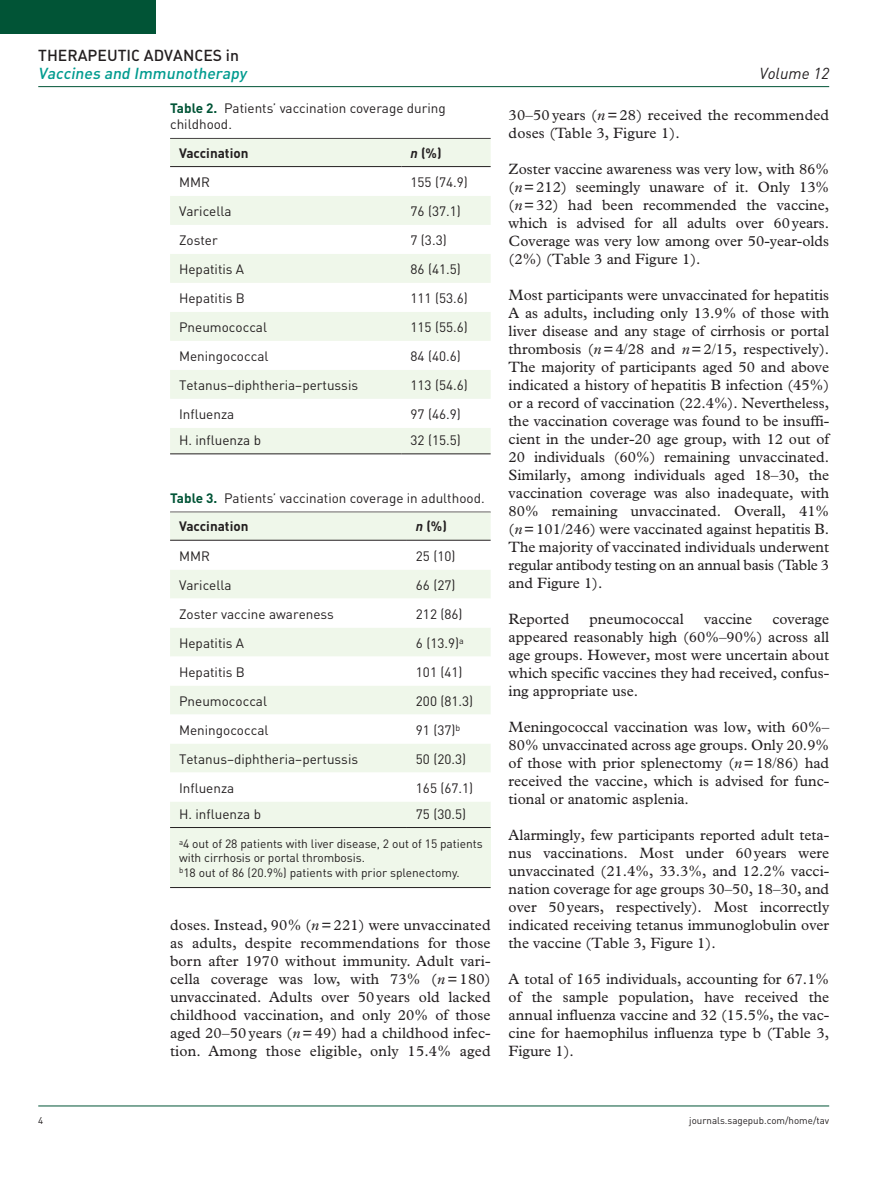
<style>
.page{position:relative;width:893px;height:1191px;background:#fff}
.page>*{position:absolute;margin:0;border:0;box-sizing:border-box;transform-origin:0 0}
.t1{font:italic 15.75px "DIN Medium Alternate";color:#009b8f}
.t2{font:15.75px "DIN Medium Alternate";color:#231f20}
.t3{font:italic 15.75px "DIN";color:#231f20}
.t4{font:15px/18px "Plantin Std";color:#231f20;text-align:justify}
.t5{font:13.5px/15.8px "DIN";color:#231f20}
.t6{font:700 13.5px "DIN";color:#231f20}
.t7{font:12px/14.2px "DIN";letter-spacing:-.005em;color:#231f20}
.t8{font:9.75px "DIN";color:#231f20}
.s1{font-weight:700;color:#015436}
.s2{font-style:italic}
.s3{font-weight:700}
</style>
<div class="page">
<hr style="left:38px;top:86px;width:791px;height:1px;background:#015436">
<hr style="left:38px;top:1105px;width:791px;height:1px;background:#015436">
<div style="left:0;top:0;width:155px;height:34px;background:#015436"></div>
<div style="left:170px;top:822px;width:321px;height:65px;background:#eff7ea"></div>
<hr style="left:170px;top:138px;width:321px;height:1px;background:#231f20">
<div style="left:170px;top:139px;width:321px;height:314px;background:#eff7ea"></div>
<svg style="left:170px;top:167px;width:321px;height:261px"></svg>
<hr style="left:170px;top:166px;width:232px;height:1px;background:#231f20">
<hr style="left:402px;top:166px;width:89px;height:1px;background:#231f20">
<hr style="left:170px;top:453px;width:232px;height:1px;background:#231f20">
<hr style="left:402px;top:453px;width:89px;height:1px;background:#231f20">
<hr style="left:170px;top:887px;width:321px;height:1px;background:#231f20">
<div style="left:170px;top:512px;width:321px;height:310px;background:#eff7ea"></div>
<svg style="left:170px;top:541px;width:321px;height:260px"></svg>
<hr style="left:170px;top:540px;width:237px;height:1px;background:#231f20">
<hr style="left:407px;top:540px;width:84px;height:1px;background:#231f20">
<hr style="left:170px;top:827px;width:237px;height:1px;background:#231f20">
<hr style="left:407px;top:827px;width:84px;height:1px;background:#231f20">
<p class="t2" style="left:38px;top:45px;width:202px">THERAPEUTIC ADVANCES IN</p>
<p class="t1" style="left:38px;top:63px;width:210px">Vaccines and Immunotherapy</p>
<p class="t5" style="left:170px;top:100px;width:277px"><span class="s1">Table 2.</span> Patients’ vaccination coverage during childhood.</p>
<p class="t6" style="left:179px;top:144px;width:71px">Vaccination</p>
<p class="t6" style="left:411px;top:144px;width:32px"><span class="s2">n</span> (%)</p>
<p class="t5" style="left:179px;top:174px;width:32px">MMR</p>
<p class="t5" style="left:411px;top:174px;width:59px">155 (74.9)</p>
<p class="t5" style="left:179px;top:203px;width:54px">Varicella</p>
<p class="t5" style="left:411px;top:203px;width:52px">76 (37.1)</p>
<p class="t5" style="left:179px;top:232px;width:40px">Zoster</p>
<p class="t5" style="left:411px;top:232px;width:38px">7 (3.3)</p>
<p class="t5" style="left:179px;top:261px;width:67px">Hepatitis A</p>
<p class="t5" style="left:411px;top:261px;width:52px">86 (41.5)</p>
<p class="t5" style="left:179px;top:290px;width:67px">Hepatitis B</p>
<p class="t5" style="left:411px;top:290px;width:59px">111 (53.6)</p>
<p class="t5" style="left:179px;top:319px;width:89px">Pneumococcal</p>
<p class="t5" style="left:411px;top:319px;width:59px">115 (55.6)</p>
<p class="t5" style="left:179px;top:348px;width:91px">Meningococcal</p>
<p class="t5" style="left:411px;top:348px;width:52px">84 (40.6)</p>
<p class="t5" style="left:179px;top:377px;width:181px">Tetanus–diphtheria–pertussis</p>
<p class="t5" style="left:411px;top:377px;width:59px">113 (54.6)</p>
<p class="t5" style="left:179px;top:406px;width:57px">Influenza</p>
<p class="t5" style="left:411px;top:406px;width:52px">97 (46.9)</p>
<p class="t5" style="left:179px;top:432px;width:83px">H. influenza b</p>
<p class="t5" style="left:411px;top:432px;width:52px">32 (15.5)</p>
<p class="t5" style="left:179px;top:483px;width:307px;line-height:28.5px;text-indent:-9px"><span class="s1">Table 3.</span> Patients’ vaccination coverage in adulthood.<br><span class="s3">Vaccination</span></p>
<p class="t6" style="left:416px;top:517px;width:32px"><span class="s2">n</span> (%)</p>
<p class="t5" style="left:179px;top:547px;width:32px">MMR</p>
<p class="t5" style="left:416px;top:547px;width:41px">25 (10)</p>
<p class="t5" style="left:179px;top:576px;width:54px">Varicella</p>
<p class="t5" style="left:416px;top:576px;width:41px">66 (27)</p>
<p class="t5" style="left:179px;top:605px;width:156px">Zoster vaccine awareness</p>
<p class="t5" style="left:416px;top:605px;width:48px">212 (86)</p>
<p class="t5" style="left:179px;top:634px;width:67px">Hepatitis A</p>
<p class="t5" style="left:416px;top:634px;width:49px">6 (13.9)<sup>a</sup></p>
<p class="t5" style="left:179px;top:663px;width:67px">Hepatitis B</p>
<p class="t5" style="left:416px;top:663px;width:48px">101 (41)</p>
<p class="t5" style="left:179px;top:692px;width:89px">Pneumococcal</p>
<p class="t5" style="left:416px;top:692px;width:59px">200 (81.3)</p>
<p class="t5" style="left:179px;top:721px;width:91px">Meningococcal</p>
<p class="t5" style="left:416px;top:721px;width:46px">91 (37)<sup>b</sup></p>
<p class="t5" style="left:179px;top:750px;width:181px">Tetanus–diphtheria–pertussis</p>
<p class="t5" style="left:416px;top:750px;width:52px">50 (20.3)</p>
<p class="t5" style="left:179px;top:779px;width:57px">Influenza</p>
<p class="t5" style="left:416px;top:779px;width:59px">165 (67.1)</p>
<p class="t5" style="left:179px;top:805px;width:83px">H. influenza b</p>
<p class="t5" style="left:416px;top:805px;width:52px">75 (30.5)</p>
<p class="t7" style="left:179px;top:836px;width:305px"><sup>a</sup>4 out of 28 patients with liver disease, 2 out of 15 patients with cirrhosis or portal thrombosis.<br><sup>b</sup>18 out of 86 (20.9%) patients with prior splenectomy.</p>
<p class="t4" style="left:170px;top:916px;width:322px">doses. Instead, 90% (<span class="s2">n</span>=221) were unvaccinated as adults, despite recommendations for those born after 1970 without immunity. Adult vari&shy;cella coverage was low, with 73% (<span class="s2">n</span>=180) unvaccinated. Adults over 50 years old lacked childhood vaccination, and only 20% of those aged 20–50 years (<span class="s2">n</span>=49) had a childhood infec&shy;tion. Among those eligible, only 15.4% aged</p>
<p class="t3" style="left:759px;top:63px;width:71px">Volume 12</p>
<p class="t4" style="left:509px;top:106px;width:322px">30–50 years (<span class="s2">n</span>=28) received the recommended doses (Table 3, Figure 1).</p>
<p class="t4" style="left:509px;top:160px;width:322px">Zoster vaccine awareness was very low, with 86% (<span class="s2">n</span>=212) seemingly unaware of it. Only 13% (<span class="s2">n</span>=32) had been recommended the vaccine, which is advised for all adults over 60years.<br>Coverage was very low among over 50-year-olds (2%) (Table 3 and Figure 1).</p>
<p class="t4" style="left:509px;top:286px;width:322px">Most participants were unvaccinated for hepatitis A as adults, including only 13.9% of those with liver disease and any stage of cirrhosis or portal thrombosis (<span class="s2">n</span>=4/28 and <span class="s2">n</span>=2/15, respectively).<br>The majority of participants aged 50 and above indicated a history of hepatitis B infection (45%) or a record of vaccination (22.4%). Nevertheless, the vaccination coverage was found to be insuffi&shy;cient in the under-20 age group, with 12 out of 20 individuals (60%) remaining unvaccinated.<br>Similarly, among individuals aged 18–30, the vaccination coverage was also inadequate, with 80% remaining unvaccinated. Overall, 41% (<span class="s2">n</span>=101/246) were vaccinated against hepatitis B.<br>The majority of vaccinated individuals underwent regular antibody testing on an annual basis (Table 3 and Figure 1).</p>
<p class="t4" style="left:509px;top:610px;width:62px">Reported</p>
<p class="t4" style="left:589px;top:610px;width:96px">pneumococcal</p>
<p class="t4" style="left:704px;top:610px;width:50px">vaccine</p>
<p class="t4" style="left:509px;top:610px;width:322px;text-indent:264px">coverage appeared reasonably high (60%–90%) across all age groups. However, most were uncertain about which specific vaccines they had received, confus&shy;ing appropriate use.</p>
<p class="t4" style="left:509px;top:718px;width:322px">Meningococcal vaccination was low, with 60%– 80% unvaccinated across age groups. Only 20.9% of those with prior splenectomy (<span class="s2">n</span>=18/86) had received the vaccine, which is advised for func&shy;tional or anatomic asplenia.</p>
<p class="t4" style="left:509px;top:826px;width:322px">Alarmingly, few participants reported adult teta&shy;nus vaccinations. Most under 60years were unvaccinated (21.4%, 33.3%, and 12.2% vacci&shy;nation coverage for age groups 30–50, 18–30, and over 50years, respectively). Most incorrectly indicated receiving tetanus immunoglobulin over the vaccine (Table 3, Figure 1).</p>
<p class="t4" style="left:509px;top:970px;width:322px">A total of 165 individuals, accounting for 67.1% of the sample population, have received the annual influenza vaccine and 32 (15.5%, the vac&shy;cine for haemophilus influenza type b (Table 3, Figure 1).</p>
<p class="t8" style="left:38px;top:1114px;width:7px">4</p>
<p class="t8" style="left:689px;top:1114px;width:141px">journals.sagepub.com/home/tav</p>
</div>
